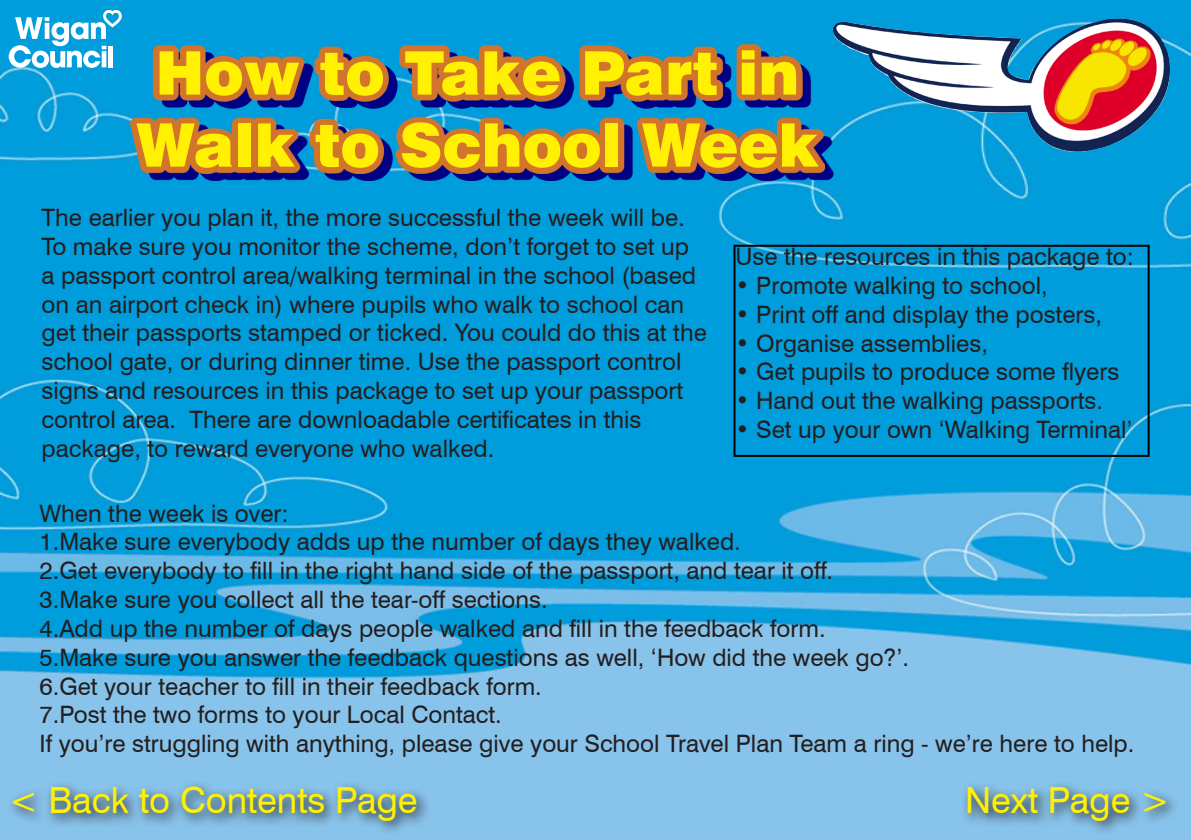
<style>
.page{position:relative;width:1191px;height:840px;background:#fff}
.page>*{position:absolute;margin:0;border:0;box-sizing:border-box;transform-origin:0 0}
.t1{font:900 60px/72px "Swiss 721 BT";color:#fff101;text-align:center}
.t2{font:36px "Swiss 721 BT";color:#fff101}
.t3{font:24px/28.8px "Swiss 721 BT";color:#231f20}
</style>
<div class="page">
<img style="left:0;top:0;width:1191px;height:839px">
<svg style="left:139px;top:51px;width:694px;height:129px;background:#0038a3"></svg>
<svg style="left:130px;top:44px;width:695px;height:130px;background:#857563"></svg>
<img style="left:832px;top:19px;width:339px;height:133px">
<div style="left:733px;top:244px;width:416px;height:212px;border:2px solid #000"></div>
<svg style="left:961px;top:780px;width:218px;height:54px;background:#79accf"></svg>
<svg style="left:7px;top:779px;width:424px;height:55px;background:#79accf"></svg>
<svg style="left:9px;top:10px;width:113px;height:58px"></svg>
<hr style="left:102px;top:51px;width:4px;height:16px;background:#fff">
<hr style="left:108px;top:46px;width:4px;height:21px;background:#fff">
<p class="t1" style="left:136px;top:37px;width:684px">How to Take Part in<br>Walk to School Week</p>
<p class="t3" style="left:42px;top:203px;width:666px">The earlier you plan it, the more successful the week will be.<br>To make sure you monitor the scheme, don’t forget to set up a passport control area/walking terminal in the school (based on an airport check in) where pupils who walk to school can get their passports stamped or ticked. You could do this at the school gate, or during dinner time. Use the passport control signs and resources in this package to set up your passport</p>
<p class="t3" style="left:42px;top:404px;width:601px">control area. There are downloadable certificates in this</p>
<p class="t3" style="left:42px;top:433px;width:454px">package, to reward everyone who walked.</p>
<p class="t3" style="left:735px;top:242px;width:400px">Use the resources in this package to:</p>
<p class="t3" style="left:735px;top:270px;width:314px">• Promote walking to school,</p>
<p class="t3" style="left:735px;top:299px;width:368px">• Print off and display the posters,</p>
<p class="t3" style="left:735px;top:328px;width:254px">• Organise assemblies,</p>
<p class="t3" style="left:735px;top:357px;width:385px">• Get pupils to produce some flyers</p>
<p class="t3" style="left:735px;top:386px;width:369px">• Hand out the walking passports.</p>
<p class="t3" style="left:735px;top:414px;width:399px">• Set up your own ‘Walking Terminal’</p>
<p class="t3" style="left:40px;top:498px;width:251px">When the week is over:</p>
<p class="t3" style="left:40px;top:527px;width:702px">1.Make sure everybody adds up the number of days they walked.</p>
<p class="t3" style="left:40px;top:556px;width:795px">2.Get everybody to fill in the right hand side of the passport, and tear it off.</p>
<p class="t3" style="left:40px;top:584px;width:509px">3.Make sure you collect all the tear-off sections.</p>
<p class="t3" style="left:40px;top:613px;width:787px">4.Add up the number of days people walked and fill in the feedback form.</p>
<p class="t3" style="left:40px;top:642px;width:871px">5.Make sure you answer the feedback questions as well, ‘How did the week go?’.</p>
<p class="t3" style="left:40px;top:671px;width:504px">6.Get your teacher to fill in their feedback form.</p>
<p class="t3" style="left:40px;top:700px;width:464px">7.Post the two forms to your Local Contact.</p>
<p class="t3" style="left:40px;top:728px;width:1096px">If you’re struggling with anything, please give your School Travel Plan Team a ring - we’re here to help.</p>
<p class="t2" style="left:9px;top:778px;width:411px">&lt; Back to Contents Page</p>
<p class="t2" style="left:965px;top:778px;width:207px">Next Page &gt;</p>
</div>
